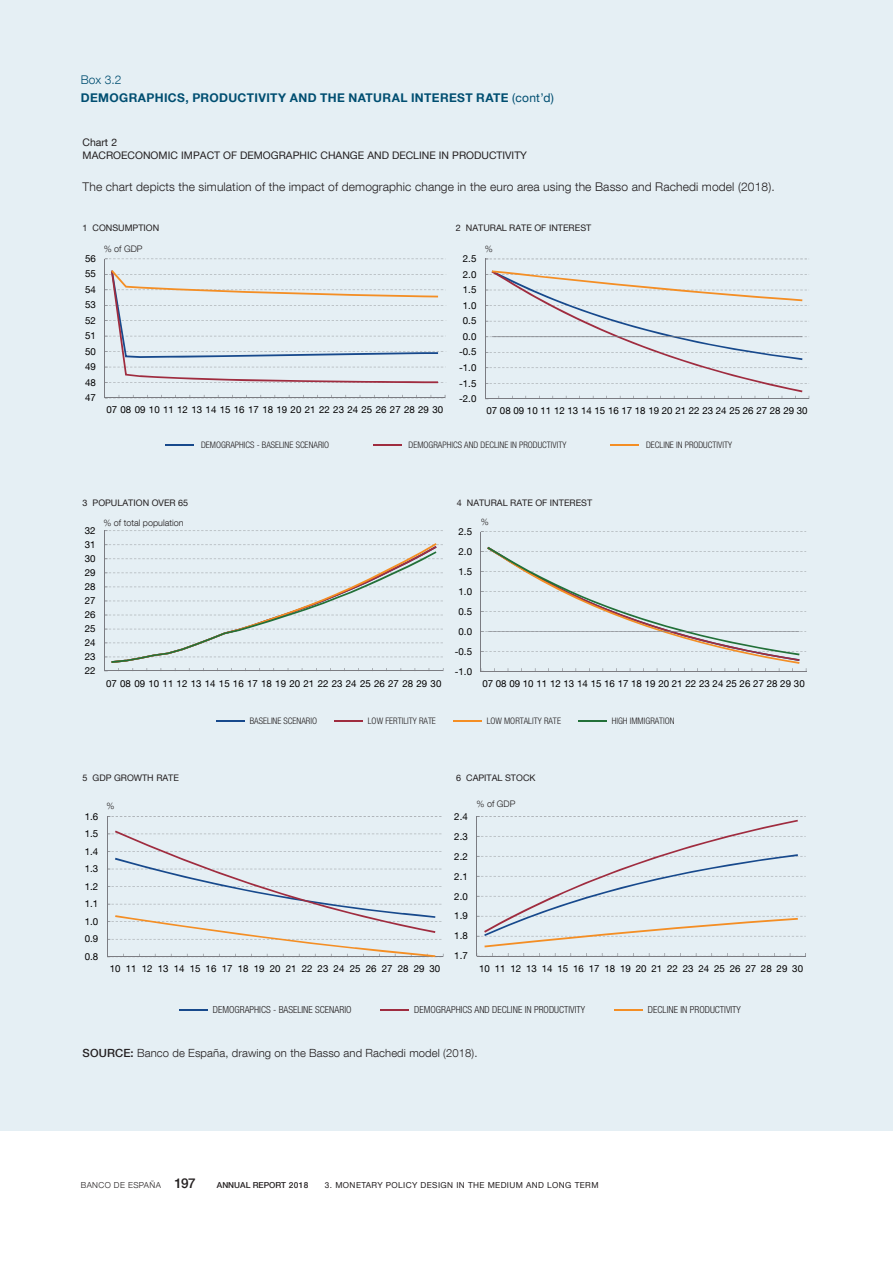
<style>
.page{position:relative;width:893px;height:1263px;background:#fff}
.page>*{position:absolute;margin:0;border:0;box-sizing:border-box;transform-origin:0 0}
.t1{font:300 12px "Bd E Neue Helvetica";letter-spacing:.01em;color:#231f20}
.Título_recuadro{font:700 12px "Bd E Neue Helvetica";letter-spacing:.03em;color:#004e71}
.Numero_recuadro{font:300 12px "Bd E Neue Helvetica";color:#004e71}
.t2{font:300 11.25px "Bd E Neue Helvetica";letter-spacing:.01em;color:#231f20}
.t3{font:10.5px/12.6px "Bd E Neue Helvetica";color:#231f20}
.t4{font:9.75px "Bd E Neue Helvetica";color:#010000}
.t5{font:300 condensed 9.75px "Bd E Neue Helvetica";color:#231f20}
.t6{font:300 condensed 9px "Bd E Neue Helvetica";color:#231f20}
.t7{font:9px/19.5px "Bd E Neue Helvetica";color:#231f20}
.t8{font:300 9px "Bd E Neue Helvetica";color:#231f20}
.t9{font:8.25px "Bd E Neue Helvetica";letter-spacing:.05em;color:#231f20}
.t10{font:300 8.25px "Bd E Neue Helvetica";letter-spacing:.05em;color:#231f20}
.t11{font:500 8.25px "Bd E Neue Helvetica";color:#231f20}
.s1{font-weight:400}
.s2{font-weight:300}
.s3{font-weight:500}
.s4{font-weight:500;font-size:13.5px}
</style>
<div class="page">
<div style="left:0;top:0;width:893px;height:1131px;background:#e5eff4"></div>
<hr style="left:166px;top:444px;width:28px;height:2px;background:#17498c">
<hr style="left:373px;top:444px;width:29px;height:2px;background:#9f2c3f">
<hr style="left:610px;top:444px;width:29px;height:2px;background:#f48e24">
<svg style="left:485px;top:259px;width:325px;height:141px"></svg>
<svg style="left:481px;top:531px;width:326px;height:141px"></svg>
<svg style="left:104px;top:530px;width:340px;height:142px"></svg>
<svg style="left:108px;top:259px;width:337px;height:139px"></svg>
<hr style="left:104px;top:259px;width:1px;height:139px;background:#7b7c82">
<hr style="left:105px;top:398px;width:340px;height:1px;background:#7b7c82">
<svg style="left:105px;top:270px;width:333px;height:113px"></svg>
<hr style="left:476px;top:816px;width:1px;height:140px;background:#7b7c82">
<hr style="left:477px;top:956px;width:329px;height:1px;background:#7b7c82">
<svg style="left:477px;top:816px;width:321px;height:131px"></svg>
<svg style="left:110px;top:816px;width:331px;height:140px"></svg>
<hr style="left:107px;top:816px;width:1px;height:141px;background:#7b7c82">
<hr style="left:107px;top:956px;width:336px;height:1px;background:#7b7c82">
<svg style="left:108px;top:830px;width:327px;height:127px"></svg>
<hr style="left:216px;top:720px;width:29px;height:2px;background:#17498c">
<hr style="left:334px;top:720px;width:29px;height:2px;background:#9f2c3f">
<hr style="left:453px;top:720px;width:29px;height:2px;background:#f48e24">
<hr style="left:578px;top:720px;width:29px;height:2px;background:#227038">
<hr style="left:179px;top:1009px;width:28px;height:2px;background:#17498c">
<hr style="left:380px;top:1009px;width:29px;height:2px;background:#9f2c3f">
<hr style="left:614px;top:1009px;width:29px;height:2px;background:#f48e24">
<p class="Numero_recuadro" style="left:81px;top:72px;width:42px">Box 3.2</p>
<p class="Título_recuadro" style="left:81px;top:90px;width:475px">DEMOGRAPHICS, PRODUCTIVITY AND THE NATURAL INTEREST RATE <span class="s1">(cont’d)</span></p>
<p class="t3" style="left:83px;top:136px;width:446px">Chart 2<br>MACROECONOMIC IMPACT OF DEMOGRAPHIC CHANGE AND DECLINE IN PRODUCTIVITY</p>
<p class="t1" style="left:83px;top:179px;width:694px">The chart depicts the simulation of the impact of demographic change in the euro area using the Basso and Rachedi model (2018).</p>
<p class="t7" style="left:83px;top:218px;width:78px">1 CONSUMPTION</p>
<p class="t7" style="left:456px;top:218px;width:137px">2 NATURAL RATE OF INTEREST</p>
<p class="t8" style="left:104px;top:243px;width:40px">% of GDP</p>
<p class="t8" style="left:485px;top:243px;width:10px">%</p>
<p class="t4" style="left:85px;top:252px;width:12px">56</p>
<p class="t4" style="left:463px;top:253px;width:15px">2.5</p>
<p class="t4" style="left:85px;top:268px;width:12px">55</p>
<p class="t4" style="left:463px;top:268px;width:15px">2.0</p>
<p class="t4" style="left:85px;top:283px;width:12px">54</p>
<p class="t4" style="left:463px;top:284px;width:15px">1.5</p>
<p class="t4" style="left:85px;top:299px;width:12px">53</p>
<p class="t4" style="left:463px;top:299px;width:15px">1.0</p>
<p class="t4" style="left:85px;top:314px;width:12px">52</p>
<p class="t4" style="left:463px;top:315px;width:15px">0.5</p>
<p class="t4" style="left:85px;top:330px;width:12px">51</p>
<p class="t4" style="left:463px;top:330px;width:15px">0.0</p>
<p class="t4" style="left:85px;top:345px;width:12px">50</p>
<p class="t4" style="left:459px;top:346px;width:19px">-0.5</p>
<p class="t4" style="left:85px;top:361px;width:12px">49</p>
<p class="t4" style="left:459px;top:362px;width:19px">-1.0</p>
<p class="t4" style="left:85px;top:376px;width:12px">48</p>
<p class="t4" style="left:459px;top:377px;width:19px">-1.5</p>
<p class="t4" style="left:85px;top:392px;width:12px">47</p>
<p class="t4" style="left:459px;top:393px;width:19px">-2.0</p>
<p class="t4" style="left:106px;top:404px;width:338px">07 08 09 10 11 12 13 14 15 16 17 18 19 20 21 22 23 24 25 26 27 28 29 30</p>
<p class="t4" style="left:486px;top:405px;width:323px">07 08 09 10 11 12 13 14 15 16 17 18 19 20 21 22 23 24 25 26 27 28 29 30</p>
<p class="t6" style="left:201px;top:440px;width:130px">DEMOGRAPHICS - BASELINE SCENARIO</p>
<p class="t6" style="left:409px;top:440px;width:159px">DEMOGRAPHICS AND DECLINE IN PRODUCTIVITY</p>
<p class="t6" style="left:646px;top:440px;width:87px">DECLINE IN PRODUCTIVITY</p>
<p class="t7" style="left:83px;top:493px;width:107px">3 POPULATION OVER 65</p>
<p class="t8" style="left:103px;top:517px;width:82px">% of total population</p>
<p class="t4" style="left:85px;top:525px;width:12px">32</p>
<p class="t4" style="left:85px;top:538px;width:12px">31</p>
<p class="t4" style="left:85px;top:552px;width:12px">30</p>
<p class="t4" style="left:85px;top:566px;width:12px">29</p>
<p class="t4" style="left:85px;top:581px;width:12px">28</p>
<p class="t4" style="left:85px;top:595px;width:12px">27</p>
<p class="t4" style="left:85px;top:609px;width:12px">26</p>
<p class="t4" style="left:85px;top:623px;width:12px">25</p>
<p class="t4" style="left:85px;top:637px;width:12px">24</p>
<p class="t4" style="left:85px;top:651px;width:12px">23</p>
<p class="t4" style="left:85px;top:665px;width:12px">22</p>
<p class="t7" style="left:481px;top:493px;width:113px;text-indent:-24px">4 NATURAL RATE OF INTEREST <span class="s2">%</span></p>
<p class="t4" style="left:459px;top:525px;width:15px">2.5</p>
<p class="t4" style="left:459px;top:545px;width:15px">2.0</p>
<p class="t4" style="left:459px;top:565px;width:15px">1.5</p>
<p class="t4" style="left:459px;top:585px;width:15px">1.0</p>
<p class="t4" style="left:459px;top:605px;width:15px">0.5</p>
<p class="t4" style="left:459px;top:625px;width:15px">0.0</p>
<p class="t4" style="left:455px;top:645px;width:19px">-0.5</p>
<p class="t4" style="left:455px;top:665px;width:19px">-1.0</p>
<p class="t4" style="left:106px;top:677px;width:337px">07 08 09 10 11 12 13 14 15 16 17 18 19 20 21 22 23 24 25 26 27 28 29 30</p>
<p class="t4" style="left:482px;top:677px;width:324px">07 08 09 10 11 12 13 14 15 16 17 18 19 20 21 22 23 24 25 26 27 28 29 30</p>
<p class="t6" style="left:250px;top:716px;width:69px">BASELINE SCENARIO</p>
<p class="t6" style="left:368px;top:716px;width:70px">LOW FERTILITY RATE</p>
<p class="t6" style="left:487px;top:716px;width:76px">LOW MORTALITY RATE</p>
<p class="t6" style="left:612px;top:716px;width:65px">HIGH IMMIGRATION</p>
<p class="t7" style="left:83px;top:768px;width:98px">5 GDP GROWTH RATE</p>
<p class="t8" style="left:107px;top:800px;width:10px">%</p>
<p class="t7" style="left:456px;top:768px;width:81px">6 CAPITAL STOCK</p>
<p class="t8" style="left:477px;top:799px;width:40px">% of GDP</p>
<p class="t4" style="left:85px;top:810px;width:15px">1.6</p>
<p class="t4" style="left:454px;top:810px;width:15px">2.4</p>
<p class="t4" style="left:85px;top:827px;width:15px">1.5</p>
<p class="t4" style="left:454px;top:830px;width:15px">2.3</p>
<p class="t4" style="left:85px;top:845px;width:15px">1.4</p>
<p class="t4" style="left:454px;top:850px;width:15px">2.2</p>
<p class="t4" style="left:85px;top:863px;width:15px">1.3</p>
<p class="t4" style="left:454px;top:870px;width:15px">2.1</p>
<p class="t4" style="left:85px;top:880px;width:15px">1.2</p>
<p class="t4" style="left:85px;top:898px;width:15px">1.1</p>
<p class="t4" style="left:454px;top:890px;width:15px">2.0</p>
<p class="t4" style="left:85px;top:915px;width:15px">1.0</p>
<p class="t4" style="left:454px;top:910px;width:15px">1.9</p>
<p class="t4" style="left:85px;top:933px;width:15px">0.9</p>
<p class="t4" style="left:454px;top:930px;width:15px">1.8</p>
<p class="t4" style="left:85px;top:950px;width:15px">0.8</p>
<p class="t4" style="left:454px;top:950px;width:15px">1.7</p>
<p class="t4" style="left:110px;top:963px;width:332px">10 11 12 13 14 15 16 17 18 19 20 21 22 23 24 25 26 27 28 29 30</p>
<p class="t4" style="left:479px;top:962px;width:325px">10 11 12 13 14 15 16 17 18 19 20 21 22 23 24 25 26 27 28 29 30</p>
<p class="t5" style="left:213px;top:1004px;width:140px">DEMOGRAPHICS - BASELINE SCENARIO</p>
<p class="t5" style="left:414px;top:1004px;width:172px">DEMOGRAPHICS AND DECLINE IN PRODUCTIVITY</p>
<p class="t5" style="left:648px;top:1004px;width:94px">DECLINE IN PRODUCTIVITY</p>
<p class="t2" style="left:83px;top:1045px;width:396px"><span class="s3">SOURCE:</span> Banco de España, drawing on the Basso and Rachedi model (2018).</p>
<p class="t10" style="left:81px;top:1180px;width:116px">BANCO DE ESPAÑA <span class="s4">197</span></p>
<p class="t11" style="left:217px;top:1180px;width:93px">ANNUAL REPORT 2018</p>
<p class="t9" style="left:325px;top:1180px;width:275px">3. MONETARY POLICY DESIGN IN THE MEDIUM AND LONG TERM</p>
</div>
